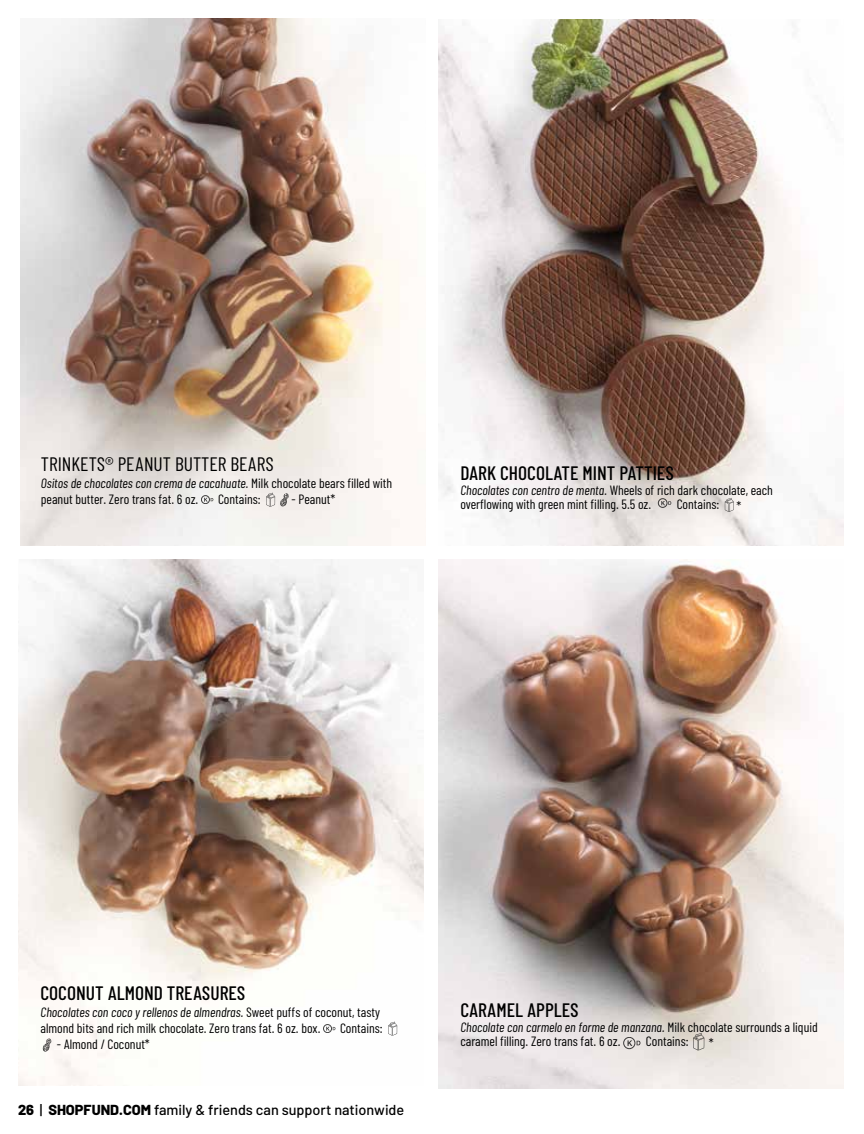
<style>
.page{position:relative;width:864px;height:1134px;background:#fff}
.page>*{position:absolute;margin:0;border:0;box-sizing:border-box;transform-origin:0 0}
.t1{font:500 19.5px "Barlow Condensed";color:#000}
.t2{font:19.5px "Barlow Condensed";color:#000}
.t3{font:500 14.4px "Barlow";color:#000}
.t4{font:13.5px/16.2px "Barlow Condensed";color:#000}
.s1{font-style:italic}
.s2{font-weight:800;color:#fff}
</style>
<div class="page">
<img style="left:19px;top:559px;width:405px;height:527px">
<div style="left:323px;top:1024px;width:9px;height:9px;border:1px solid #000;border-radius:50%"></div>
<svg style="left:326px;top:1027px;width:9px;height:4px"></svg>
<svg style="left:388px;top:1022px;width:9px;height:14px"></svg>
<svg style="left:42px;top:1038px;width:10px;height:14px"></svg>
<img style="left:438px;top:559px;width:406px;height:530px">
<div style="left:623px;top:1037px;width:12px;height:12px;border:1px solid #000;border-radius:50%"></div>
<svg style="left:628px;top:1040px;width:12px;height:6px"></svg>
<svg style="left:693px;top:1033px;width:11px;height:18px"></svg>
<img style="left:439px;top:19px;width:405px;height:527px">
<div style="left:658px;top:498px;width:9px;height:10px;border:1px solid #000;border-radius:50%"></div>
<svg style="left:661px;top:501px;width:10px;height:4px"></svg>
<svg style="left:725px;top:498px;width:9px;height:14px"></svg>
<img style="left:20px;top:19px;width:380px;height:526px">
<div style="left:201px;top:495px;width:9px;height:9px;border:1px solid #000;border-radius:50%"></div>
<svg style="left:204px;top:498px;width:9px;height:4px"></svg>
<svg style="left:266px;top:493px;width:24px;height:14px"></svg>
<h1 class="t2" style="left:41px;top:452px;width:235px">TRINKETS® PEANUT BUTTER BEARS</h1>
<p class="t4" style="left:41px;top:474px;width:353px"><span class="s1">Ositos de chocolates con crema de cacahuate.</span> Milk chocolate bears filled with peanut butter. Zero trans fat. 6 oz.</p>
<p class="t4" style="left:218px;top:491px;width:44px">Contains:</p>
<p class="t4" style="left:291px;top:491px;width:45px">- Peanut*</p>
<h1 class="t1" style="left:460px;top:461px;width:215px">DARK CHOCOLATE MINT PATTIES</h1>
<p class="t4" style="left:460px;top:482px;width:314px;line-height:14.4px"><span class="s1">Chocolates con centro de menta.</span> Wheels of rich dark chocolate, each overflowing with green mint filling. 5.5 oz.</p>
<p class="t4" style="left:677px;top:496px;width:44px">Contains:</p>
<p class="t4" style="left:737px;top:497px;width:6px">*</p>
<h1 class="t1" style="left:40px;top:981px;width:206px">COCONUT ALMOND TREASURES</h1>
<p class="t4" style="left:40px;top:1003px;width:341px"><span class="s1">Chocolates con coco y rellenos de almendras.</span> Sweet puffs of coconut, tasty almond bits and rich milk chocolate. Zero trans fat. 6 oz. box.</p>
<p class="t4" style="left:340px;top:1020px;width:44px">Contains:</p>
<p class="t4" style="left:57px;top:1036px;width:95px">- Almond / Coconut*</p>
<p class="t3" style="left:18px;top:1101px;width:388px"><span class="s2">26</span> | <span class="s2">SHOPFUND.COM</span> family &amp; friends can support nationwide</p>
<h1 class="t1" style="left:460px;top:998px;width:120px">CARAMEL APPLES</h1>
<p class="t4" style="left:460px;top:1019px;width:359px;line-height:14.4px"><span class="s1">Chocolate con carmelo en forme de manzana.</span> Milk chocolate surrounds a liquid caramel filling. Zero trans fat. 6 oz.</p>
<p class="t4" style="left:646px;top:1033px;width:44px">Contains:</p>
<p class="t4" style="left:709px;top:1034px;width:6px">*</p>
</div>
